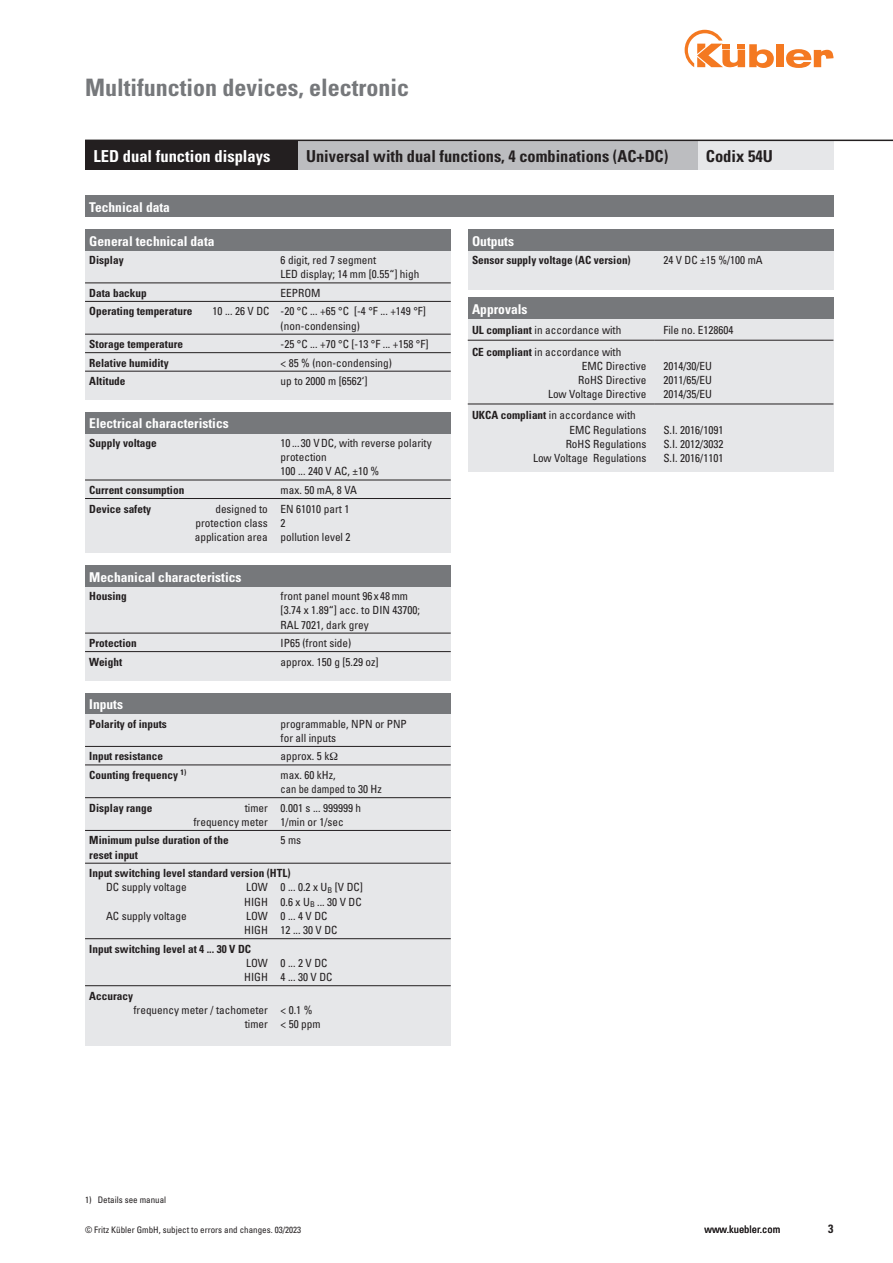
<style>
.page{position:relative;width:893px;height:1263px;background:#fff}
.page>*{position:absolute;margin:0;border:0;box-sizing:border-box;transform-origin:0 0}
.t1{font:700 condensed 24px "Univers";color:#76787b}
.Head_weiß{font:700 condensed 16.5px "Univers";color:#231f20}
.Head_weiß-2{font:700 condensed 16.5px "Univers";color:#fff}
.Bestellschlüssel{font:700 condensed 13.5px "Univers";color:#fff}
.t2{font:700 condensed 12px "Univers";color:#231f20}
.technisch-linie-1_2{font:condensed 11.25px/14.2px "Univers";color:#231f20}
.technisch-linie-schw{font:condensed 11.25px/14.2px "Univers";color:#231f20}
.technisch-linie-1_2-2{font:700 condensed 11.25px/14.2px "Univers";color:#231f20}
.technisch-linie-schw-2{font:700 condensed 11.25px "Univers";color:#231f20}
.t3{font:condensed 10.5px "Univers";color:#231f20}
.Bestellschlüssel-2{font:condensed 9px "Univers";color:#231f20}
.s1{font-weight:400}
.s2{font-weight:700}
.s3{font-family:"Univers LT Std"}
</style>
<div class="page">
<div style="left:776px;top:44px;width:8px;height:23px;background:#f47921"></div>
<svg style="left:786px;top:49px;width:47px;height:19px"></svg>
<svg style="left:685px;top:30px;width:89px;height:38px"></svg>
<div style="left:85px;top:251px;width:366px;height:149px;background:#e6e7e9"></div>
<hr style="left:85px;top:283px;width:366px;height:1px;background:#231f20">
<hr style="left:85px;top:301px;width:366px;height:1px;background:#231f20">
<hr style="left:85px;top:334px;width:366px;height:1px;background:#231f20">
<hr style="left:85px;top:352px;width:366px;height:1px;background:#231f20">
<hr style="left:85px;top:371px;width:366px;height:1px;background:#231f20">
<div style="left:85px;top:434px;width:366px;height:119px;background:#e6e7e9"></div>
<hr style="left:85px;top:480px;width:366px;height:1px;background:#231f20">
<hr style="left:85px;top:498px;width:366px;height:1px;background:#231f20">
<div style="left:85px;top:230px;width:366px;height:21px;background:#76787b"></div>
<div style="left:85px;top:196px;width:748px;height:21px;background:#76787b"></div>
<div style="left:85px;top:412px;width:366px;height:22px;background:#76787b"></div>
<div style="left:85px;top:587px;width:366px;height:93px;background:#e6e7e9"></div>
<hr style="left:85px;top:633px;width:366px;height:1px;background:#231f20">
<hr style="left:85px;top:651px;width:366px;height:1px;background:#231f20">
<div style="left:468px;top:251px;width:365px;height:38px;background:#e6e7e9"></div>
<div style="left:85px;top:566px;width:366px;height:21px;background:#76787b"></div>
<div style="left:468px;top:230px;width:365px;height:21px;background:#76787b"></div>
<div style="left:85px;top:693px;width:366px;height:21px;background:#76787b"></div>
<div style="left:85px;top:714px;width:366px;height:332px;background:#e6e7e9"></div>
<hr style="left:85px;top:746px;width:366px;height:1px;background:#231f20">
<hr style="left:85px;top:765px;width:366px;height:1px;background:#231f20">
<hr style="left:85px;top:797px;width:366px;height:1px;background:#231f20">
<hr style="left:85px;top:830px;width:366px;height:1px;background:#231f20">
<hr style="left:85px;top:863px;width:366px;height:1px;background:#231f20">
<hr style="left:85px;top:938px;width:366px;height:1px;background:#231f20">
<hr style="left:85px;top:985px;width:366px;height:1px;background:#231f20">
<div style="left:85px;top:140px;width:213px;height:30px;background:#231f20"></div>
<div style="left:697px;top:140px;width:136px;height:30px;background:#e6e7e9"></div>
<div style="left:298px;top:140px;width:399px;height:30px;background:#bcbdc0"></div>
<div style="left:468px;top:298px;width:365px;height:174px;background:#e6e7e9"></div>
<div style="left:468px;top:298px;width:365px;height:21px;background:#76787b"></div>
<hr style="left:468px;top:404px;width:187px;height:1px;background:#231f20">
<hr style="left:655px;top:404px;width:178px;height:1px;background:#231f20">
<hr style="left:468px;top:340px;width:187px;height:1px;background:#231f20">
<hr style="left:655px;top:340px;width:178px;height:1px;background:#231f20">
<hr style="left:85px;top:140px;width:808px;height:1px;background:#231f20">
<p class="t1" style="left:85px;top:72px;width:325px">Multifunction devices, electronic</p>
<p class="Head_weiß-2" style="left:94px;top:146px;width:178px">LED dual function displays</p>
<p class="Head_weiß" style="left:306px;top:146px;width:364px">Universal with dual functions, 4 combinations (AC+DC)</p>
<p class="Head_weiß" style="left:706px;top:146px;width:68px">Codix 54U</p>
<p class="Bestellschlüssel" style="left:89px;top:199px;width:82px">Technical data</p>
<p class="Bestellschlüssel" style="left:89px;top:233px;width:127px">General technical data</p>
<p class="technisch-linie-1_2-2" style="left:89px;top:253px;width:36px">Display</p>
<p class="technisch-linie-1_2" style="left:281px;top:253px;width:140px">6 digit, red 7 segment<br>LED display; 14 mm [0.55“] high</p>
<p class="technisch-linie-1_2-2" style="left:89px;top:286px;width:59px">Data backup</p>
<p class="technisch-linie-1_2" style="left:281px;top:286px;width:42px">EEPROM</p>
<p class="technisch-linie-1_2-2" style="left:89px;top:304px;width:105px">Operating temperature</p>
<p class="technisch-linie-1_2" style="left:213px;top:304px;width:215px;text-align:center">10 ... 26 V DC -20 °C ... +65 °C [-4 °F ... +149 °F] (non-condensing)</p>
<p class="technisch-linie-1_2-2" style="left:89px;top:337px;width:95px">Storage temperature</p>
<p class="technisch-linie-1_2" style="left:281px;top:337px;width:149px">-25 °C ... +70 °C [-13 °F ... +158 °F]</p>
<p class="technisch-linie-schw-2" style="left:89px;top:356px;width:81px">Relative humidity</p>
<p class="technisch-linie-schw" style="left:281px;top:355px;width:113px">&lt; 85 % (non-condensing)</p>
<p class="technisch-linie-schw-2" style="left:89px;top:374px;width:38px">Altitude</p>
<p class="technisch-linie-schw" style="left:281px;top:374px;width:88px">up to 2000 m [6562‘]</p>
<p class="Bestellschlüssel" style="left:89px;top:415px;width:141px">Electrical characteristics</p>
<p class="technisch-linie-1_2-2" style="left:89px;top:436px;width:69px">Supply voltage</p>
<p class="technisch-linie-1_2" style="left:281px;top:436px;width:153px">10 ... 30 VDC, with reverse polarity protection<br>100 ... 240 V AC, ±10 %</p>
<p class="technisch-linie-1_2-2" style="left:89px;top:483px;width:96px">Current consumption</p>
<p class="technisch-linie-1_2" style="left:281px;top:483px;width:78px">max. 50 mA, 8 VA</p>
<p class="technisch-linie-schw-2" style="left:89px;top:502px;width:63px">Device safety</p>
<p class="technisch-linie-schw" style="left:195px;top:501px;width:157px;text-indent:21px">designed to EN 61010 part 1 protection class 2<br>application area pollution level 2</p>
<p class="Bestellschlüssel" style="left:89px;top:568px;width:154px">Mechanical characteristics</p>
<p class="technisch-linie-1_2-2" style="left:89px;top:589px;width:39px">Housing</p>
<p class="technisch-linie-1_2" style="left:281px;top:589px;width:141px">front panel mount 96 x 48mm [3.74 x 1.89“] acc. to DIN 43700;<br>RAL 7021, dark grey</p>
<p class="technisch-linie-schw-2" style="left:89px;top:636px;width:49px">Protection</p>
<p class="technisch-linie-schw" style="left:281px;top:636px;width:72px">IP65 (front side)</p>
<p class="technisch-linie-schw-2" style="left:89px;top:655px;width:34px">Weight</p>
<p class="technisch-linie-schw" style="left:281px;top:654px;width:100px">approx. 150 g [5.29 oz]</p>
<p class="Bestellschlüssel" style="left:89px;top:696px;width:35px">Inputs</p>
<p class="technisch-linie-1_2-2" style="left:89px;top:716px;width:79px">Polarity of inputs</p>
<p class="technisch-linie-1_2" style="left:281px;top:716px;width:128px">programmable, NPN or PNP for all inputs</p>
<p class="technisch-linie-1_2-2" style="left:89px;top:749px;width:75px">Input resistance</p>
<p class="technisch-linie-1_2" style="left:281px;top:749px;width:50px">approx. 5 k</p>
<p class="technisch-linie-1_2-2" style="left:89px;top:768px;width:98px">Counting frequency <sup>1)</sup></p>
<p class="technisch-linie-1_2" style="left:281px;top:768px;width:103px">max. 60 kHz,<br>can be damped to 30 Hz</p>
<p class="technisch-linie-1_2-2" style="left:89px;top:800px;width:65px">Display range</p>
<p class="technisch-linie-1_2" style="left:194px;top:800px;width:169px;text-indent:51px">timer 0.001 s ... 999999 h frequency meter 1/min or 1/sec</p>
<p class="technisch-linie-1_2-2" style="left:89px;top:833px;width:141px">Minimum pulse duration of the</p>
<p class="technisch-linie-1_2" style="left:281px;top:833px;width:22px">5 ms</p>
<p class="technisch-linie-1_2-2" style="left:89px;top:847px;width:50px">reset input</p>
<p class="technisch-linie-1_2-2" style="left:106px;top:866px;width:186px;text-indent:-17px">Input switching level standard version (HTL)<br><span class="s1">DC supply voltage</span></p>
<p class="technisch-linie-1_2" style="left:244px;top:880px;width:120px">LOW 0 ... 0.2 x U<sub>B</sub> [V DC]<br>HIGH 0.6 x U<sub>B</sub> ... 30 V DC</p>
<p class="technisch-linie-1_2" style="left:106px;top:909px;width:82px">AC supply voltage</p>
<p class="technisch-linie-1_2" style="left:244px;top:909px;width:95px">LOW 0 ... 4 V DC<br>HIGH 12 ... 30 V DC</p>
<p class="technisch-linie-1_2-2" style="left:244px;top:941px;width:90px;text-indent:-155px">Input switching level at 4 ... 30 V DC<br><span class="s1">LOW 0 ... 2 V DC<br>HIGH 4 ... 30 V DC</span></p>
<p class="technisch-linie-1_2-2" style="left:89px;top:988px;width:45px">Accuracy</p>
<p class="technisch-linie-1_2" style="left:245px;top:1003px;width:77px;text-indent:-111px">frequency meter / tachometer &lt; 0.1 % timer &lt; 50 ppm</p>
<p class="Bestellschlüssel" style="left:472px;top:233px;width:43px">Outputs</p>
<p class="technisch-linie-1_2-2" style="left:472px;top:253px;width:160px">Sensor supply voltage (AC version)</p>
<p class="technisch-linie-1_2" style="left:663px;top:253px;width:101px">24 V DC ±15 %/100 mA</p>
<p class="Bestellschlüssel" style="left:472px;top:301px;width:57px">Approvals</p>
<p class="technisch-linie-schw" style="left:472px;top:323px;width:151px"><span class="s2">UL compliant</span> in accordance with</p>
<p class="technisch-linie-schw" style="left:663px;top:323px;width:71px">File no. E128604</p>
<p class="technisch-linie-schw" style="left:472px;top:344px;width:151px"><span class="s2">CE compliant</span> in accordance with</p>
<p class="technisch-linie-schw" style="left:582px;top:358px;width:66px">EMC Directive</p>
<p class="technisch-linie-schw" style="left:578px;top:373px;width:70px">RoHS Directive</p>
<p class="technisch-linie-schw" style="left:548px;top:387px;width:100px">Low Voltage Directive</p>
<p class="technisch-linie-schw" style="left:663px;top:358px;width:50px">2014/30/EU</p>
<p class="technisch-linie-schw" style="left:663px;top:373px;width:50px">2011/65/EU</p>
<p class="technisch-linie-schw" style="left:663px;top:387px;width:50px">2014/35/EU</p>
<p class="technisch-linie-schw" style="left:472px;top:408px;width:165px"><span class="s2">UKCA compliant</span> in accordance with</p>
<p class="technisch-linie-schw" style="left:569px;top:422px;width:78px">EMC Regulations</p>
<p class="technisch-linie-schw" style="left:566px;top:437px;width:82px">RoHS Regulations</p>
<p class="technisch-linie-schw" style="left:533px;top:451px;width:115px">Low Voltage Regulations</p>
<p class="technisch-linie-schw" style="left:663px;top:422px;width:61px">S.I. 2016/1091</p>
<p class="technisch-linie-schw" style="left:663px;top:437px;width:61px">S.I. 2012/3032</p>
<p class="technisch-linie-schw" style="left:663px;top:451px;width:61px">S.I. 2016/1101</p>
<p class="Bestellschlüssel-2" style="left:85px;top:1194px;width:83px">1) Details <span class="s3">see manual</span></p>
<p class="Bestellschlüssel-2" style="left:85px;top:1224px;width:218px">© Fritz Kübler GmbH, subject to errors and changes. 03/2023</p>
<p class="t3" style="left:704px;top:1223px;width:77px">www.kuebler.com</p>
<p class="t2" style="left:828px;top:1221px;width:7px">3</p>
</div>
